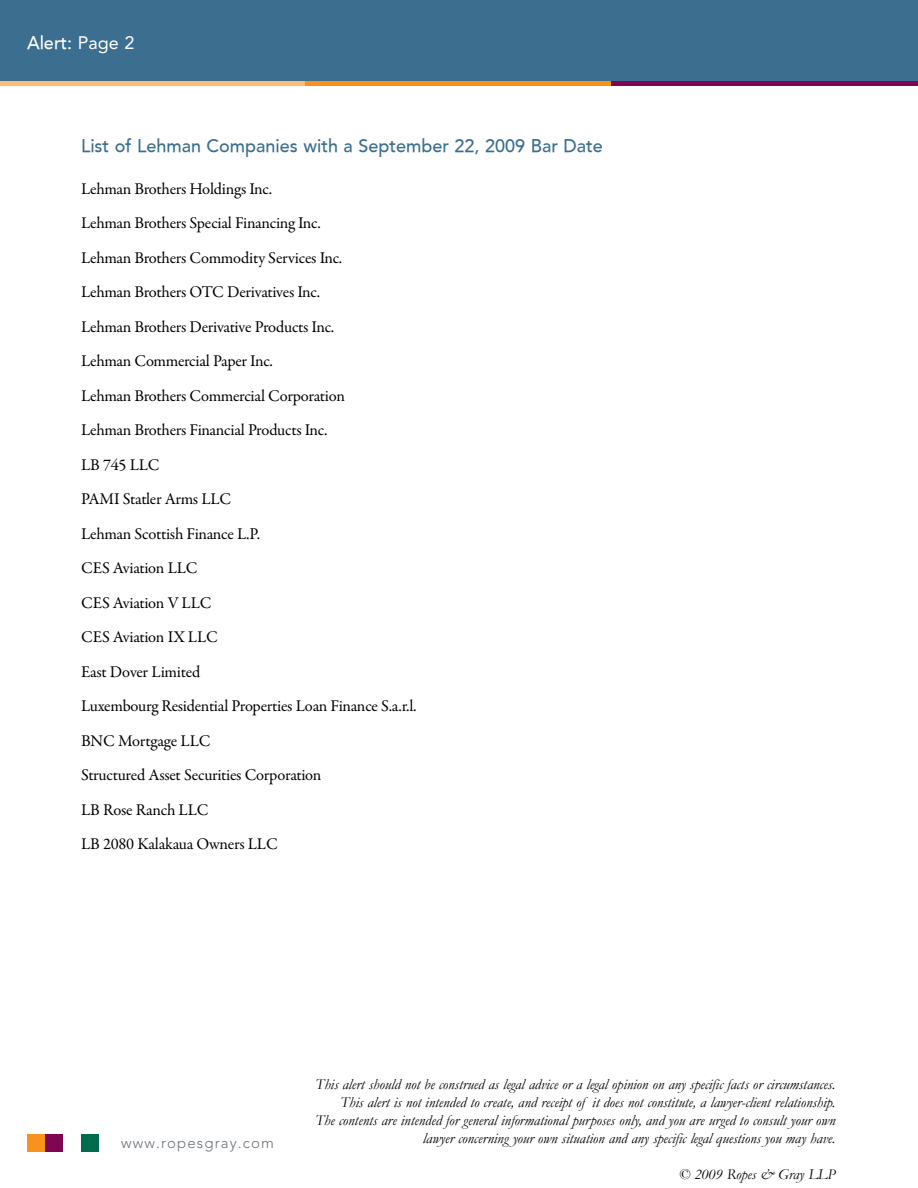
<style>
.page{position:relative;width:918px;height:1188px;background:#fff}
.page>*{position:absolute;margin:0;border:0;box-sizing:border-box;transform-origin:0 0}
.t1{font:500 18px "Avenir";color:#3b6e8f}
.t2{font:500 18px "Avenir";color:#fff}
.t3{font:16.5px/34.5px "Garamond Premr Pro";letter-spacing:-.015em;color:#000}
.t4{font:italic 15px/18px "Garamond";color:#000;text-align:right}
.t5{font:300 15px "Avenir";letter-spacing:.075em;color:#6a737b}
.s1{font-weight:400}
</style>
<div class="page">
<div style="left:27px;top:1134px;width:18px;height:18px;background:#f7921e"></div>
<div style="left:45px;top:1134px;width:18px;height:18px;background:#800654"></div>
<div style="left:81px;top:1134px;width:18px;height:18px;background:#006c4b"></div>
<div style="left:0;top:0;width:918px;height:81px;background:#3b6e8f"></div>
<hr style="left:0;top:81px;width:306px;height:4px;background:#fabe78">
<hr style="left:306px;top:81px;width:305px;height:4px;background:#f7921e">
<hr style="left:611px;top:81px;width:307px;height:4px;background:#800654">
<p class="t2" style="left:27px;top:32px;width:109px">Alert: <span class="s1">Page 2</span></p>
<p class="t1" style="left:81px;top:135px;width:523px">List of Lehman Companies with a September 22, 2009 Bar Date</p>
<p class="t3" style="left:81px;top:172px;width:337px">Lehman Brothers Holdings Inc.<br>Lehman Brothers Special Financing Inc.<br>Lehman Brothers Commodity Services Inc.<br>Lehman Brothers OTC Derivatives Inc.<br>Lehman Brothers Derivative Products Inc.<br>Lehman Commercial Paper Inc.<br>Lehman Brothers Commercial Corporation<br>Lehman Brothers Financial Products Inc.<br>LB 745 LLC<br>PAMI Statler Arms LLC<br>Lehman Scottish Finance L.P.<br>CES Aviation LLC<br>CES Aviation V LLC<br>CES Aviation IX LLC<br>East Dover Limited<br>Luxembourg Residential Properties Loan Finance S.a.r.l.<br>BNC Mortgage LLC<br>Structured Asset Securities Corporation<br>LB Rose Ranch LLC<br>LB 2080 Kalakaua Owners LLC</p>
<p class="t5" style="left:121px;top:1134px;width:155px">www.ropesgray.com</p>
<p class="t4" style="left:315px;top:1075px;width:522px">This alert should not be construed as legal advice or a legal opinion on any specific facts or circumstances.<br>This alert is not intended to create, and receipt of it does not constitute, a lawyer-client relationship.<br>The contents are intended for general informational purposes only, and you are urged to consult your own lawyer concerning your own situation and any specific legal questions you may have.</p>
<p class="t4" style="left:679px;top:1165px;width:158px">© 2009 Ropes &amp; Gray LLP</p>
</div>
